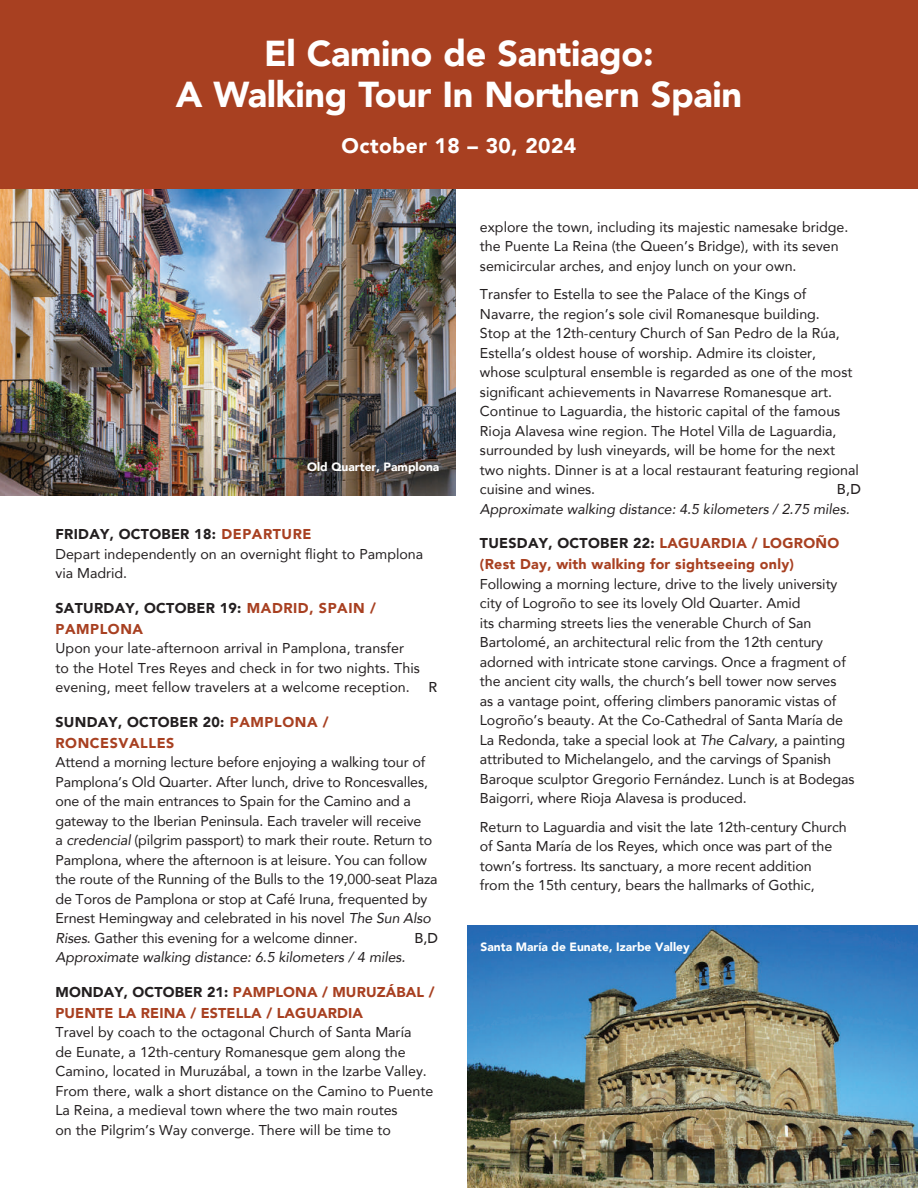
<style>
.page{position:relative;width:918px;height:1188px;background:#fff}
.page>*{position:absolute;margin:0;border:0;box-sizing:border-box;transform-origin:0 0}
.t1{font:900 36px/40.5px "Avenir";letter-spacing:-.01em;color:#fff;text-align:center}
.t2{font:900 21px "Avenir";letter-spacing:.02em;color:#fff}
.t3{font:14.25px/19.5px "Avenir";letter-spacing:-.005em;color:#231f20}
.t4{font:900 14.25px/21px "Avenir";letter-spacing:.02em;color:#a84021}
.t5{font:italic 14.25px "Avenir";letter-spacing:-.005em;color:#231f20}
.t6{font:900 14.25px/21px "Avenir";letter-spacing:.04em;color:#a84021}
.t7{font:500 14.25px "Avenir";color:#231f20}
.t8{font:900 12px "Avenir";color:#fff}
.s1{font-weight:900}
.s2{font-weight:900;color:#a84021}
.s3{color:#231f20}
.s4{font-style:italic}
</style>
<div class="page">
<img style="left:0;top:189px;width:456px;height:306px">
<img style="left:468px;top:926px;width:450px;height:262px">
<div style="left:0;top:0;width:918px;height:189px;background:#a84021"></div>
<h1 class="t1" style="left:176px;top:32px;width:568px">El Camino de Santiago:<br>A Walking Tour In Northern Spain</h1>
<h2 class="t2" style="left:342px;top:128px;width:236px">October 18 – 30, 2024</h2>
<p class="t8" style="left:307px;top:457px;width:134px">Old Quarter, Pamplona</p>
<p class="t3" style="left:56px;top:524px;width:369px"><span class="s1">FRIDAY, OCTOBER 18:</span> <span class="s2">DEPARTURE<br></span>Depart independently on an overnight flight to Pamplona via Madrid.</p>
<p class="t6" style="left:56px;top:597px;width:322px"><span class="s3">SATURDAY, OCTOBER 19:</span> MADRID, SPAIN /<br>PAMPLONA</p>
<p class="t3" style="left:56px;top:638px;width:366px">Upon your late-afternoon arrival in Pamplona, transfer to the Hotel Tres Reyes and check in for two nights. This evening, meet fellow travelers at a welcome reception.</p>
<p class="t7" style="left:428px;top:675px;width:10px">R</p>
<p class="t6" style="left:56px;top:711px;width:275px"><span class="s3">SUNDAY, OCTOBER 20:</span> PAMPLONA /<br>RONCESVALLES</p>
<p class="t3" style="left:56px;top:752px;width:384px">Attend a morning lecture before enjoying a walking tour of Pamplona’s Old Quarter. After lunch, drive to Roncesvalles, one of the main entrances to Spain for the Camino and a gateway to the Iberian Peninsula. Each traveler will receive<br>a <span class="s4">credencial</span> (pilgrim passport) to mark their route. Return to Pamplona, where the afternoon is at leisure. You can follow the route of the Running of the Bulls to the 19,000-seat Plaza de Toros de Pamplona or stop at Café Iruna, frequented by Ernest Hemingway and celebrated in his novel <span class="s4">The Sun Also Rises</span>. Gather this evening for a welcome dinner.</p>
<p class="t7" style="left:415px;top:925px;width:25px">B,D</p>
<p class="t5" style="left:56px;top:948px;width:352px">Approximate walking distance: 6.5 kilometers / 4 miles.</p>
<p class="t4" style="left:56px;top:981px;width:381px"><span class="s3">MONDAY, OCTOBER 21:</span> PAMPLONA / MURUZÁBAL /<br>PUENTE LA REINA / ESTELLA / LAGUARDIA</p>
<p class="t3" style="left:56px;top:1022px;width:379px">Travel by coach to the octagonal Church of Santa María<br>de Eunate, a 12th-century Romanesque gem along the Camino, located in Muruzábal, a town in the Izarbe Valley.<br>From there, walk a short distance on the Camino to Puente La Reina, a medieval town where the two main routes<br>on the Pilgrim’s Way converge. There will be time to</p>
<p class="t3" style="left:480px;top:217px;width:370px">explore the town, including its majestic namesake bridge. the Puente La Reina (the Queen’s Bridge), with its seven semicircular arches, and enjoy lunch on your own.</p>
<p class="t3" style="left:480px;top:284px;width:381px">Transfer to Estella to see the Palace of the Kings of Navarre, the region’s sole civil Romanesque building.<br>Stop at the 12th-century Church of San Pedro de la Rúa, Estella’s oldest house of worship. Admire its cloister, whose sculptural ensemble is regarded as one of the most significant achievements in Navarrese Romanesque art.<br>Continue to Laguardia, the historic capital of the famous Rioja Alavesa wine region. The Hotel Villa de Laguardia, surrounded by lush vineyards, will be home for the next two nights. Dinner is at a local restaurant featuring regional cuisine and wines.</p>
<p class="t7" style="left:837px;top:477px;width:26px">B,D</p>
<p class="t5" style="left:480px;top:500px;width:371px">Approximate walking distance: 4.5 kilometers / 2.75 miles.</p>
<p class="t4" style="left:480px;top:532px;width:361px"><span class="s3">TUESDAY, OCTOBER 22:</span> LAGUARDIA / LOGROÑO (Rest Day, with walking for sightseeing only)</p>
<p class="t3" style="left:480px;top:574px;width:376px">Following a morning lecture, drive to the lively university city of Logroño to see its lovely Old Quarter. Amid<br>its charming streets lies the venerable Church of San Bartolomé, an architectural relic from the 12th century adorned with intricate stone carvings. Once a fragment of the ancient city walls, the church’s bell tower now serves<br>as a vantage point, offering climbers panoramic vistas of Logroño’s beauty. At the Co-Cathedral of Santa María de La Redonda, take a special look at <span class="s4">The Calvary</span>, a painting attributed to Michelangelo, and the carvings of Spanish Baroque sculptor Gregorio Fernández. Lunch is at Bodegas Baigorri, where Rioja Alavesa is produced.</p>
<p class="t3" style="left:480px;top:817px;width:368px">Return to Laguardia and visit the late 12th-century Church of Santa María de los Reyes, which once was part of the town’s fortress. Its sanctuary, a more recent addition<br>from the 15th century, bears the hallmarks of Gothic,</p>
<p class="t8" style="left:481px;top:937px;width:211px">Santa María de Eunate, Izarbe Valley</p>
</div>
